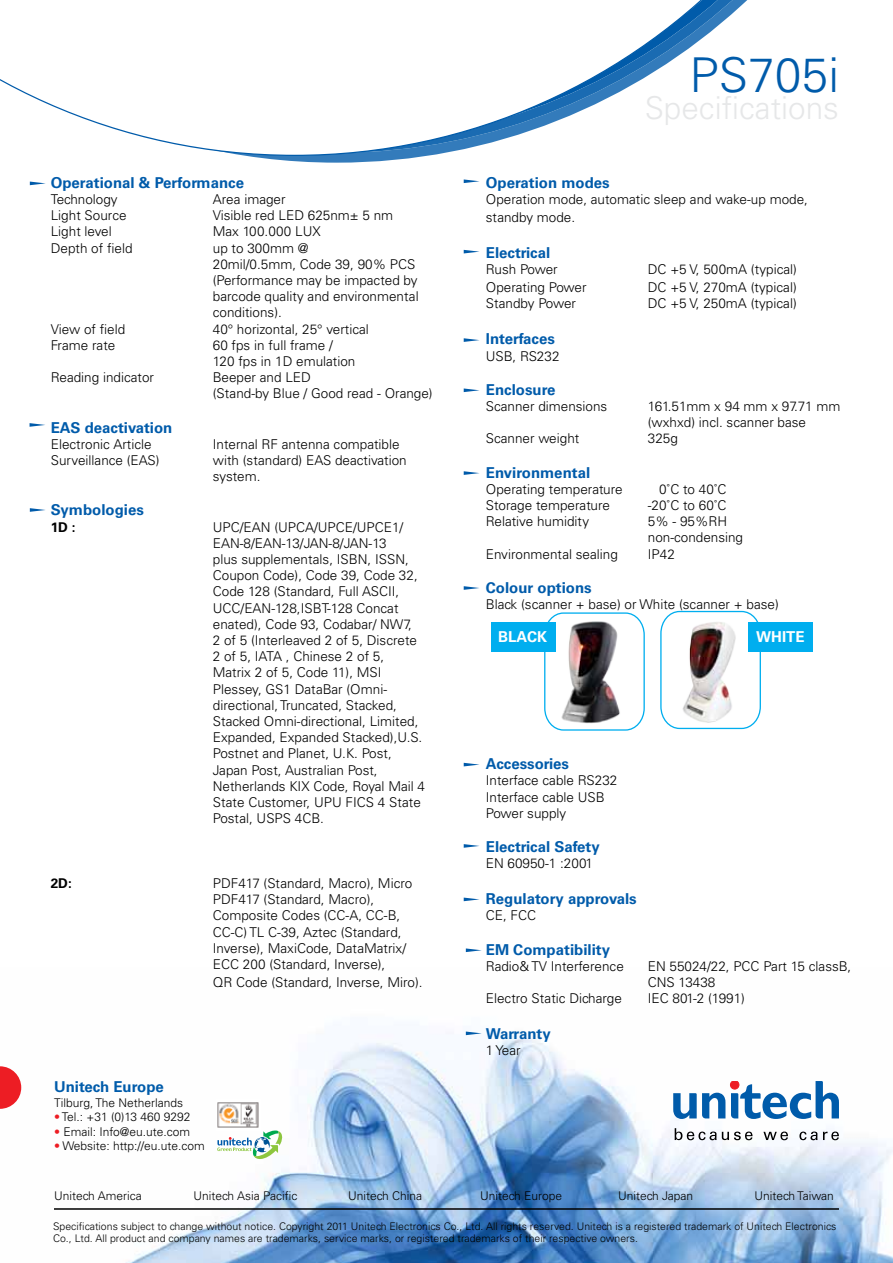
<style>
.page{position:relative;width:893px;height:1263px;background:#fff}
.page>*{position:absolute;margin:0;border:0;box-sizing:border-box;transform-origin:0 0}
.t1{font:300 48px "Univers";color:#005baa}
.t2{font:300 31.5px "Univers";color:#e6e7e8}
.t3{font:700 15px "Univers";color:#005baa}
.t4{font:700 15px "Univers";color:#fff}
.t5{font:300 13.5px/16.2px "Univers";color:#000}
.t6{font:300 13.5px "Univers";letter-spacing:-.02em;color:#000}
.t7{font:700 13.5px "Univers";color:#000}
.t8{font:300 12px "Univers";color:#000}
.t9{font:300 10.5px/12.6px "Univers";color:#000}
.s1{color:#ed1d24}
</style>
<div class="page">
<img style="left:21px;top:1031px;width:872px;height:232px">
<svg style="left:248px;top:0;width:499px;height:163px"></svg>
<svg style="left:0;top:0;width:742px;height:156px"></svg>
<hr style="left:54px;top:1208px;width:785px;height:2px;background:#000">
<svg style="left:675px;top:1128px;width:78px;height:12px"></svg>
<svg style="left:763px;top:1131px;width:25px;height:9px"></svg>
<svg style="left:799px;top:1131px;width:18px;height:9px"></svg>
<svg style="left:823px;top:1131px;width:16px;height:9px"></svg>
<svg style="left:673px;top:1081px;width:166px;height:38px"></svg>
<svg style="left:0;top:1066px;width:21px;height:43px"></svg>
<svg style="left:30px;top:182px;width:16px;height:3px"></svg>
<svg style="left:30px;top:508px;width:15px;height:4px"></svg>
<svg style="left:464px;top:179px;width:15px;height:4px"></svg>
<svg style="left:464px;top:250px;width:15px;height:3px"></svg>
<svg style="left:464px;top:388px;width:15px;height:4px"></svg>
<svg style="left:30px;top:423px;width:15px;height:4px"></svg>
<svg style="left:464px;top:763px;width:15px;height:3px"></svg>
<img style="left:217px;top:1099px;width:43px;height:31px">
<svg style="left:217px;top:1130px;width:66px;height:29px"></svg>
<svg style="left:464px;top:844px;width:15px;height:4px"></svg>
<svg style="left:464px;top:897px;width:15px;height:4px"></svg>
<svg style="left:466px;top:948px;width:16px;height:4px"></svg>
<svg style="left:464px;top:338px;width:15px;height:4px"></svg>
<svg style="left:466px;top:1031px;width:16px;height:4px"></svg>
<svg style="left:464px;top:471px;width:15px;height:4px"></svg>
<svg style="left:544px;top:612px;width:101px;height:119px"></svg>
<img style="left:558px;top:619px;width:72px;height:108px">
<img style="left:660px;top:610px;width:101px;height:120px">
<div style="left:491px;top:622px;width:64px;height:30px;background:#00aeef"></div>
<div style="left:749px;top:622px;width:64px;height:30px;background:#00aeef"></div>
<svg style="left:464px;top:586px;width:15px;height:4px"></svg>
<p class="t3" style="left:51px;top:174px;width:195px">Operational &amp; Performance</p>
<p class="t5" style="left:51px;top:191px;width:68px">Technology</p>
<p class="t5" style="left:213px;top:191px;width:74px">Area imager</p>
<p class="t5" style="left:51px;top:207px;width:77px">Light Source</p>
<p class="t5" style="left:213px;top:207px;width:182px">Visible red LED 625nm± 5 nm</p>
<p class="t5" style="left:51px;top:223px;width:62px">Light level</p>
<p class="t5" style="left:213px;top:223px;width:109px">Max 100.000 LUX</p>
<p class="t5" style="left:51px;top:240px;width:83px">Depth of field</p>
<p class="t5" style="left:213px;top:240px;width:207px">up to 300mm @<br>20mil/0.5mm, Code 39, 90% PCS (Performance may be impacted by barcode quality and environmental conditions).</p>
<p class="t5" style="left:51px;top:321px;width:76px">View of field</p>
<p class="t5" style="left:213px;top:321px;width:158px">40° horizontal, 25° vertical</p>
<p class="t5" style="left:51px;top:337px;width:66px">Frame rate</p>
<p class="t5" style="left:213px;top:337px;width:144px">60 fps in full frame /<br>120 fps in 1D emulation</p>
<p class="t5" style="left:51px;top:369px;width:105px">Reading indicator</p>
<p class="t5" style="left:213px;top:369px;width:221px">Beeper and LED<br>(Stand-by Blue / Good read - Orange)</p>
<p class="t3" style="left:51px;top:418px;width:123px">EAS deactivation</p>
<p class="t5" style="left:51px;top:436px;width:102px">Electronic Article</p>
<p class="t5" style="left:213px;top:436px;width:188px">Internal RF antenna compatible</p>
<p class="t5" style="left:51px;top:452px;width:110px">Surveillance (EAS)</p>
<p class="t5" style="left:213px;top:452px;width:195px">with (standard) EAS deactivation system.</p>
<p class="t3" style="left:51px;top:501px;width:95px">Symbologies</p>
<p class="t7" style="left:51px;top:519px;width:26px">1D :</p>
<p class="t5" style="left:213px;top:519px;width:214px">UPC/EAN (UPCA/UPCE/UPCE1/<br>EAN-8/EAN-13/JAN-8/JAN-13<br>plus supplementals, ISBN, ISSN,<br>Coupon Code), Code 39, Code 32,<br>Code 128 (Standard, Full ASCII,<br>UCC/EAN-128,ISBT-128 Concat enated), Code 93, Codabar/ NW7,<br>2 of 5 (Interleaved 2 of 5, Discrete<br>2 of 5, IATA , Chinese 2 of 5,<br>Matrix 2 of 5, Code 11), MSI<br>Plessey, GS1 DataBar (Omni&shy;directional, Truncated, Stacked,<br>Stacked Omni-directional, Limited,<br>Expanded, Expanded Stacked),U.S.<br>Postnet and Planet, U.K. Post,<br>Japan Post, Australian Post,<br>Netherlands KIX Code, Royal Mail 4<br>State Customer, UPU FICS 4 State<br>Postal, USPS 4CB.</p>
<p class="t7" style="left:51px;top:875px;width:23px">2D:</p>
<p class="t5" style="left:213px;top:875px;width:201px">PDF417 (Standard, Macro), Micro<br>PDF417 (Standard, Macro),<br>Composite Codes (CC-A, CC-B,<br>CC-C) TL C-39, Aztec (Standard,<br>Inverse), MaxiCode, DataMatrix/<br>ECC 200 (Standard, Inverse),</p>
<p class="t5" style="left:213px;top:974px;width:211px">QR Code (Standard, Inverse, Miro).</p>
<p class="t3" style="left:54px;top:1078px;width:111px">Unitech Europe</p>
<p class="t8" style="left:54px;top:1095px;width:131px">Tilburg, The Netherlands</p>
<p class="t8" style="left:54px;top:1110px;width:138px"><span class="s1">•</span> Tel.: +31 (0)13 460 9292</p>
<p class="t8" style="left:54px;top:1124px;width:138px"><span class="s1">•</span> Email: Info@eu.ute.com</p>
<p class="t8" style="left:54px;top:1138px;width:152px"><span class="s1">•</span> Website: http://eu.ute.com</p>
<h1 class="t1" style="left:690px;top:46px;width:151px">PS705i</h1>
<h2 class="t2" style="left:645px;top:89px;width:196px">Specifications</h2>
<p class="t3" style="left:486px;top:174px;width:125px">Operation modes</p>
<p class="t5" style="left:486px;top:190px;width:324px;line-height:18px">Operation mode, automatic sleep and wake-up mode, standby mode.</p>
<p class="t3" style="left:486px;top:244px;width:66px">Electrical</p>
<p class="t6" style="left:486px;top:261px;width:73px">Rush Power</p>
<p class="t5" style="left:648px;top:261px;width:151px">DC +5 V, 500mA (typical)</p>
<p class="t5" style="left:486px;top:279px;width:102px">Operating Power</p>
<p class="t5" style="left:648px;top:279px;width:150px">DC +5 V, 270mA (typical)</p>
<p class="t5" style="left:486px;top:295px;width:92px">Standby Power</p>
<p class="t5" style="left:648px;top:295px;width:150px">DC +5 V, 250mA (typical)</p>
<p class="t3" style="left:486px;top:330px;width:71px">Interfaces</p>
<p class="t5" style="left:486px;top:348px;width:75px">USB, RS232</p>
<p class="t3" style="left:486px;top:381px;width:71px">Enclosure</p>
<p class="t5" style="left:486px;top:398px;width:123px">Scanner dimensions</p>
<p class="t5" style="left:648px;top:398px;width:194px">161.51mm x 94 mm x 97.71 mm (wxhxd) incl. scanner base</p>
<p class="t5" style="left:486px;top:430px;width:95px">Scanner weight</p>
<p class="t5" style="left:648px;top:430px;width:32px">325g</p>
<p class="t3" style="left:486px;top:463px;width:106px">Environmental</p>
<p class="t5" style="left:486px;top:481px;width:138px">Operating temperature</p>
<p class="t5" style="left:659px;top:481px;width:69px">0˚C to 40˚C</p>
<p class="t5" style="left:486px;top:497px;width:126px">Storage temperature</p>
<p class="t5" style="left:648px;top:497px;width:80px">-20˚C to 60˚C</p>
<p class="t5" style="left:486px;top:513px;width:105px">Relative humidity</p>
<p class="t5" style="left:648px;top:513px;width:97px">5% - 95%RH non-condensing</p>
<p class="t5" style="left:486px;top:546px;width:134px">Environmental sealing</p>
<p class="t5" style="left:648px;top:546px;width:29px">IP42</p>
<p class="t3" style="left:486px;top:579px;width:107px">Colour options</p>
<p class="t5" style="left:486px;top:596px;width:294px">Black (scanner + base) or White (scanner + base)</p>
<p class="t4" style="left:498px;top:628px;width:50px">BLACK</p>
<p class="t4" style="left:756px;top:628px;width:50px">WHITE</p>
<p class="t3" style="left:486px;top:755px;width:85px">Accessories</p>
<p class="t5" style="left:486px;top:772px;width:133px">Interface cable RS232<br>Interface cable USB<br>Power supply</p>
<p class="t3" style="left:486px;top:838px;width:115px">Electrical Safety</p>
<p class="t5" style="left:486px;top:855px;width:109px">EN 60950-1 :2001</p>
<p class="t3" style="left:486px;top:890px;width:152px">Regulatory approvals</p>
<p class="t5" style="left:486px;top:907px;width:52px">CE, FCC</p>
<p class="t3" style="left:486px;top:940px;width:126px">EM Compatibility</p>
<p class="t5" style="left:486px;top:958px;width:139px">Radio&amp; TV Interference</p>
<p class="t5" style="left:648px;top:958px;width:205px">EN 55024/22, PCC Part 15 classB,<br>CNS 13438</p>
<p class="t5" style="left:486px;top:990px;width:138px">Electro Static Dicharge</p>
<p class="t5" style="left:648px;top:990px;width:99px">IEC 801-2 (1991)</p>
<p class="t3" style="left:486px;top:1025px;width:66px">Warranty</p>
<p class="t5" style="left:486px;top:1042px;width:36px">1 Year</p>
<p class="t8" style="left:54px;top:1189px;width:89px">Unitech America</p>
<p class="t8" style="left:194px;top:1189px;width:105px">Unitech Asia Pacific</p>
<p class="t8" style="left:348px;top:1189px;width:76px">Unitech China</p>
<p class="t8" style="left:480px;top:1189px;width:84px">Unitech Europe</p>
<p class="t8" style="left:618px;top:1189px;width:77px">Unitech Japan</p>
<p class="t8" style="left:754px;top:1189px;width:81px">Unitech Taiwan</p>
<p class="t9" style="left:53px;top:1220px;width:785px">Specifications subject to change without notice. Copyright 2011 Unitech Electronics Co., Ltd. All rights reserved. Unitech is a registered trademark of Unitech Electronics<br>Co., Ltd. All product and company names are trademarks, service marks, or registered trademarks of their respective owners.</p>
</div>
